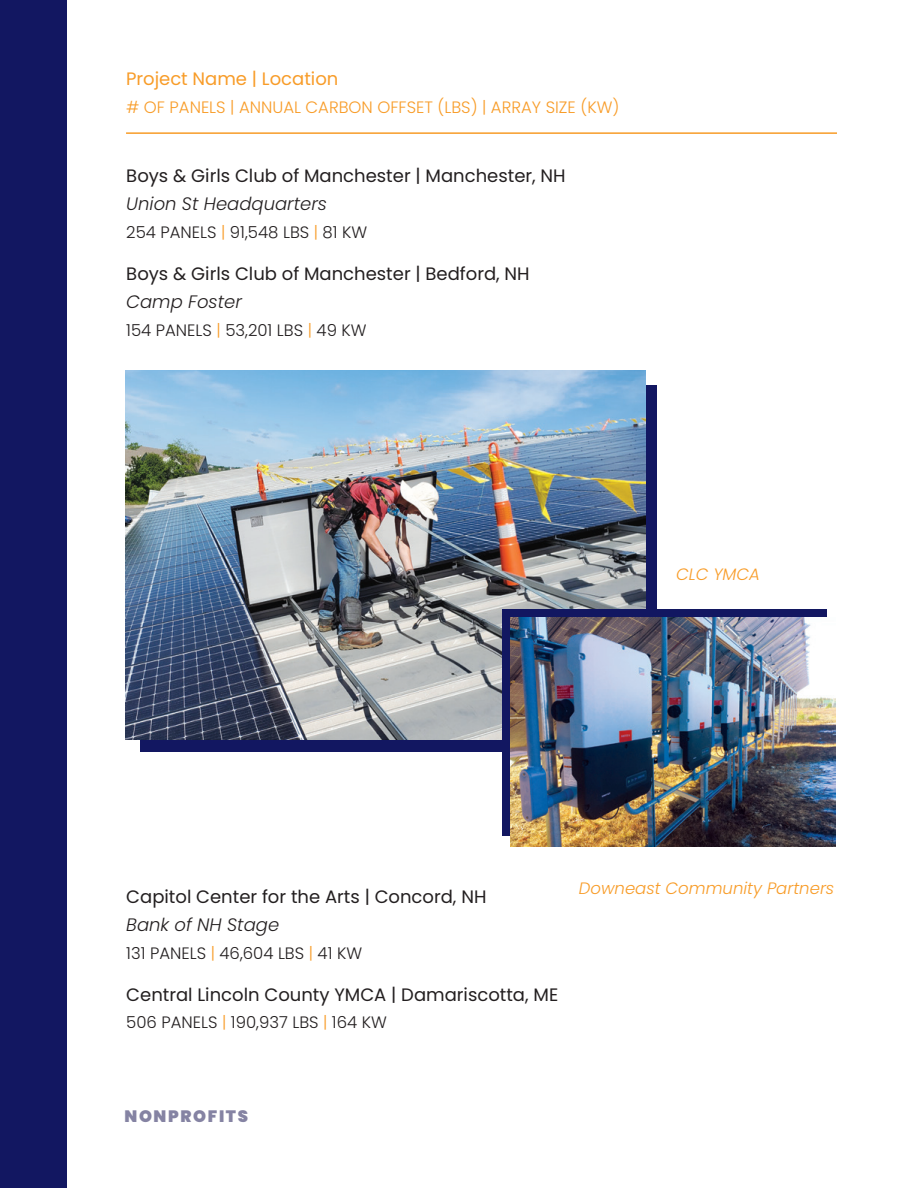
<style>
.page{position:relative;width:918px;height:1188px;background:#121761}
.page>*{position:absolute;margin:0;border:0;box-sizing:border-box;transform-origin:0 0}
.Project_List_Name{font:18px "Poppins";color:#231f20}
.Project_List_Addntl{font:italic 300 18px "Poppins";color:#231f20}
.t1{font:18px "Poppins";color:#f89c28}
.Project_List_Stats{font:300 16.5px "Poppins";color:#231f20}
.t2{font:300 16.5px "Poppins";color:#f89c28}
.t3{font:italic 300 16.5px "Poppins";color:#f89c28}
.t4{font:900 16.5px "Poppins";letter-spacing:.1em;color:#8583a3}
.s1{color:#f89c28}
</style>
<div class="page">
<div style="left:68px;top:0;width:850px;height:1188px;background:#fff"></div>
<hr style="left:126px;top:132px;width:711px;height:2px;background:#f89c28">
<div style="left:140px;top:385px;width:517px;height:366px;background:#121761"></div>
<img style="left:125px;top:371px;width:521px;height:369px">
<div style="left:503px;top:609px;width:324px;height:227px;background:#121761"></div>
<img style="left:511px;top:617px;width:324px;height:230px">
<p class="t1" style="left:126px;top:68px;width:214px">Project Name | Location</p>
<p class="t2" style="left:126px;top:97px;width:495px"># OF PANELS | ANNUAL CARBON OFFSET (LBS) | ARRAY SIZE (KW)</p>
<p class="Project_List_Name" style="left:126px;top:165px;width:441px">Boys &amp; Girls Club of Manchester | Manchester, NH</p>
<p class="Project_List_Addntl" style="left:126px;top:193px;width:202px">Union St Headquarters</p>
<p class="Project_List_Stats" style="left:126px;top:222px;width:243px">254 PANELS <span class="s1">|</span> 91,548 LBS <span class="s1">|</span> 81 KW</p>
<p class="Project_List_Name" style="left:126px;top:263px;width:405px">Boys &amp; Girls Club of Manchester | Bedford, NH</p>
<p class="Project_List_Addntl" style="left:126px;top:291px;width:117px">Camp Foster</p>
<p class="Project_List_Stats" style="left:126px;top:320px;width:242px">154 PANELS <span class="s1">|</span> 53,201 LBS <span class="s1">|</span> 49 KW</p>
<p class="t3" style="left:676px;top:564px;width:85px">CLC YMCA</p>
<p class="Project_List_Name" style="left:126px;top:886px;width:362px">Capitol Center for the Arts | Concord, NH</p>
<p class="Project_List_Addntl" style="left:126px;top:914px;width:154px">Bank of NH Stage</p>
<p class="Project_List_Stats" style="left:126px;top:943px;width:237px">131 PANELS <span class="s1">|</span> 46,604 LBS <span class="s1">|</span> 41 KW</p>
<p class="Project_List_Name" style="left:126px;top:984px;width:433px">Central Lincoln County YMCA | Damariscotta, ME</p>
<p class="Project_List_Stats" style="left:126px;top:1013px;width:262px">506 PANELS <span class="s1">|</span> 190,937 LBS <span class="s1">|</span> 164 KW</p>
<p class="t3" style="left:579px;top:878px;width:257px">Downeast Community Partners</p>
<p class="t4" style="left:124px;top:1107px;width:125px">NONPROFITS</p>
</div>
